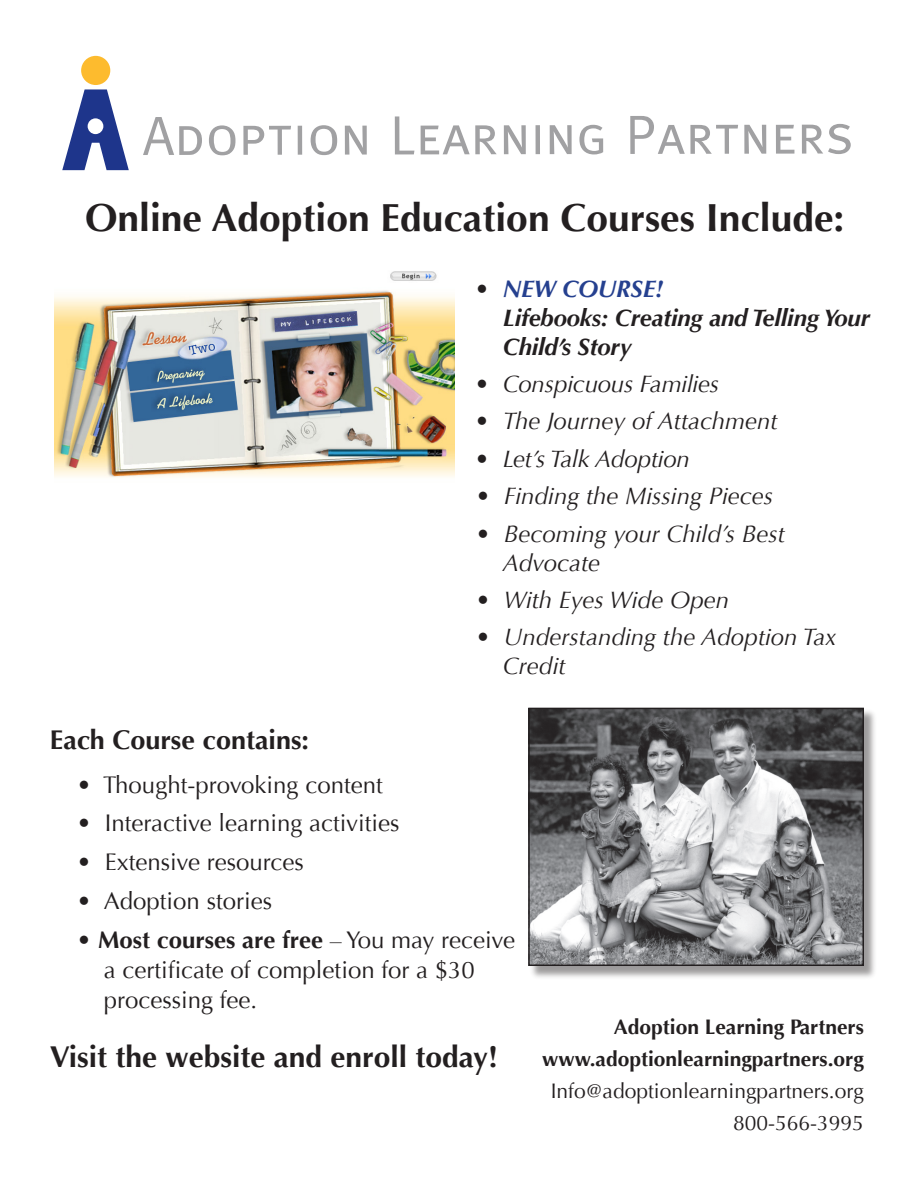
<style>
.page{position:relative;width:918px;height:1188px;background:#fff}
.page>*{position:absolute;margin:0;border:0;box-sizing:border-box;transform-origin:0 0}
.t1{font:700 39px "Optima";color:#231f20}
.t2{font:700 30px "Optima";color:#231f20}
.t3{font:700 27px "Optima";color:#231f20}
.t4{font:italic 24px/28.8px "Optima";color:#231f20}
.t5{font:24px/30px "Optima";color:#231f20}
.t6{font:italic 700 24px/28.8px "Optima";letter-spacing:-.01em;color:#231f20}
.t7{font:700 21px/32px "Optima";color:#231f20;text-align:right}
.t8{font:21px/32px "Optima";color:#231f20;text-align:right}
.s1{font-weight:400;font-style:normal}
.s2{color:#25408f}
.s3{font-style:normal}
.s4{font-weight:700}
</style>
<div class="page">
<svg style="left:143px;top:117px;width:59px;height:38px"></svg>
<svg style="left:209px;top:125px;width:27px;height:30px"></svg>
<svg style="left:243px;top:126px;width:48px;height:29px"></svg>
<hr style="left:298px;top:126px;width:4px;height:29px;background:#a1a1a3">
<svg style="left:311px;top:125px;width:26px;height:30px"></svg>
<svg style="left:345px;top:126px;width:22px;height:29px"></svg>
<svg style="left:395px;top:116px;width:19px;height:38px"></svg>
<svg style="left:421px;top:125px;width:76px;height:29px"></svg>
<svg style="left:504px;top:125px;width:22px;height:29px"></svg>
<hr style="left:536px;top:125px;width:4px;height:29px;background:#a1a1a3">
<svg style="left:550px;top:125px;width:22px;height:29px"></svg>
<svg style="left:579px;top:125px;width:24px;height:29px"></svg>
<svg style="left:630px;top:116px;width:108px;height:38px"></svg>
<svg style="left:744px;top:125px;width:22px;height:29px"></svg>
<svg style="left:776px;top:125px;width:18px;height:29px"></svg>
<svg style="left:802px;top:124px;width:49px;height:30px"></svg>
<div style="left:81px;top:56px;width:29px;height:29px;background:#fdbb2e;border-radius:50%"></div>
<svg style="left:62px;top:89px;width:67px;height:81px"></svg>
<div style="left:528px;top:708px;width:350px;height:272px;background:#231f20;opacity:.45"></div>
<img style="left:531px;top:711px;width:330px;height:252px">
<div style="left:528px;top:708px;width:336px;height:258px;border:2px solid #231f20"></div>
<img style="left:54px;top:271px;width:401px;height:207px">
<h1 class="t1" style="left:85px;top:195px;width:761px">Online Adoption Education Courses Include:</h1>
<p class="t6" style="left:503px;top:275px;width:369px;text-indent:-28px"><span class="s1">•</span> <span class="s2">NEW COURSE!<br></span>Lifebooks: Creating and Telling Your<br>Child’s Story</p>
<p class="t4" style="left:475px;top:370px;width:246px"><span class="s3">•</span> Conspicuous Families</p>
<p class="t4" style="left:475px;top:407px;width:304px"><span class="s3">•</span> The Journey of Attachment</p>
<p class="t4" style="left:475px;top:445px;width:217px"><span class="s3">•</span> Let’s Talk Adoption</p>
<p class="t4" style="left:476px;top:482px;width:299px"><span class="s3">•</span> Finding the Missing Pieces</p>
<p class="t4" style="left:503px;top:519px;width:283px;text-indent:-27px"><span class="s3">•</span> Becoming your Child’s Best<br>Advocate</p>
<p class="t4" style="left:476px;top:586px;width:255px"><span class="s3">•</span> With Eyes Wide Open</p>
<p class="t4" style="left:503px;top:623px;width:335px;text-indent:-27px"><span class="s3">•</span> Understanding the Adoption Tax<br>Credit</p>
<p class="t3" style="left:50px;top:724px;width:261px">Each Course contains:</p>
<p class="t5" style="left:77px;top:770px;width:307px">• Thought-provoking content</p>
<p class="t5" style="left:77px;top:809px;width:324px">• Interactive learning activities</p>
<p class="t5" style="left:77px;top:848px;width:228px">• Extensive resources</p>
<p class="t5" style="left:77px;top:886px;width:197px">• Adoption stories</p>
<p class="t5" style="left:104px;top:925px;width:413px;text-indent:-27px">• <span class="s4">Most courses are free</span> – You may receive a certificate of completion for a $30 processing fee.</p>
<p class="t2" style="left:50px;top:1039px;width:450px">Visit the website and enroll today!</p>
<p class="t7" style="left:542px;top:1011px;width:323px">Adoption Learning Partners www.adoptionlearningpartners.org</p>
<p class="t8" style="left:551px;top:1075px;width:315px">Info@adoptionlearningpartners.org<br>800-566-3995</p>
</div>
